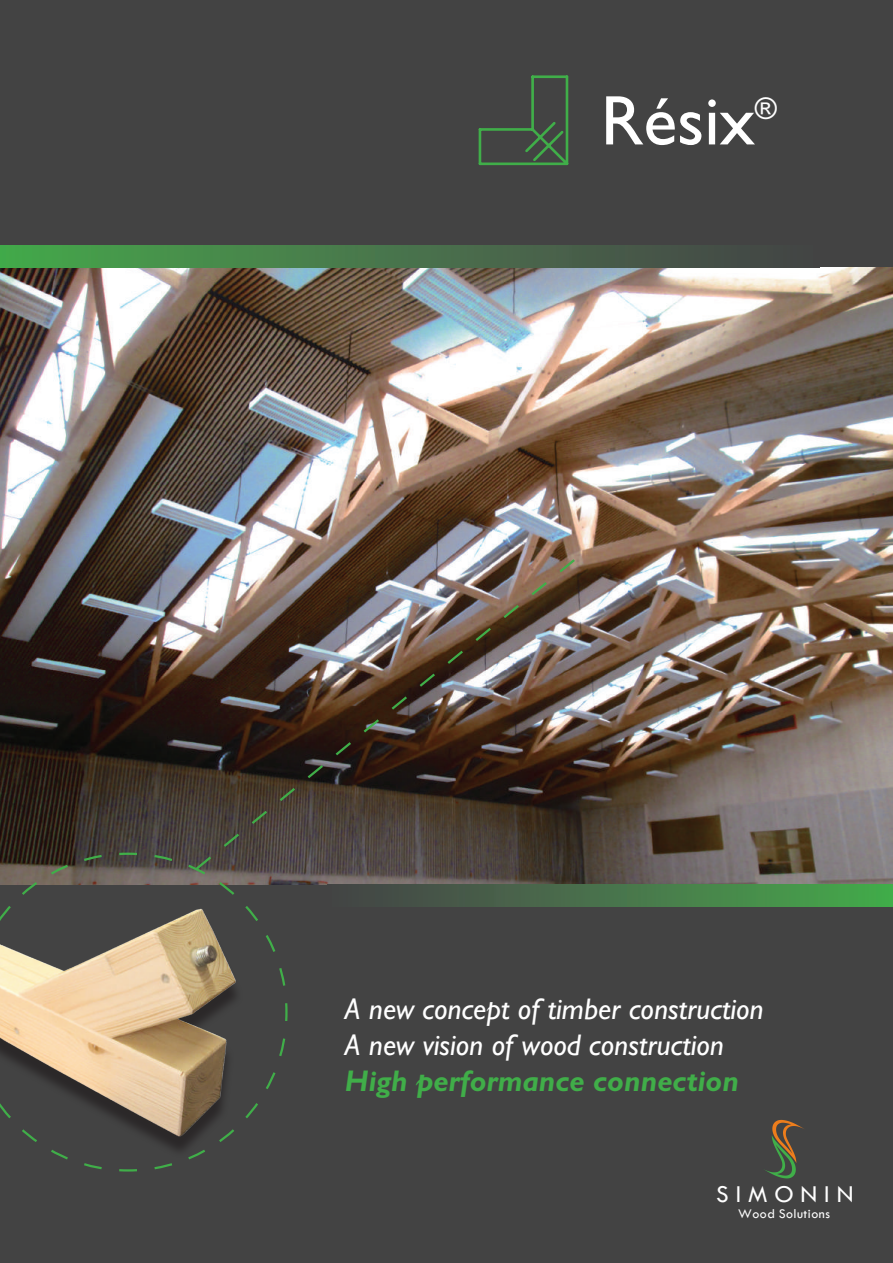
<style>
.page{position:relative;width:893px;height:1263px;background:#434343}
.page>*{position:absolute;margin:0;border:0;box-sizing:border-box;transform-origin:0 0}
.t1{font:70.5px "Gill Sans Std";color:#fff}
.t2{font:italic 30px/36px "Gill Sans Std";color:#fff}
.t3{font:italic 700 30px "Gill Sans Std";color:#40ae49}
.t4{font:30px "Gill Sans Std";color:#fff}
.t5{font:25.2px "Tw Cen";letter-spacing:.275em;color:#fff}
.t6{font:13.8px "Tw Cen";letter-spacing:.035em;color:#fff}
</style>
<div class="page">
<svg style="left:764px;top:1120px;width:40px;height:59px"></svg>
<img style="left:0;top:268px;width:893px;height:616px">
<img style="left:193px;top:557px;width:384px;height:315px">
<svg style="left:0;top:851px;width:289px;height:321px"></svg>
<svg style="left:478px;top:75px;width:91px;height:91px"></svg>
<div style="left:0;top:246px;width:819px;height:22px;background:linear-gradient(to right,#47a74c,#464147)"></div>
<div style="left:327px;top:884px;width:566px;height:23px;background:linear-gradient(to right,#474147,#47a94c)"></div>
<h1 class="t1" style="left:601px;top:80px;width:156px">Résix</h1>
<p class="t4" style="left:755px;top:92px;width:24px">®</p>
<p class="t2" style="left:345px;top:991px;width:420px">A new concept of timber construction<br>A new vision of wood construction</p>
<p class="t3" style="left:345px;top:1063px;width:395px">High performance connection</p>
<p class="t5" style="left:716px;top:1179px;width:139px">SIMONIN</p>
<p class="t6" style="left:738px;top:1206px;width:93px">Wood Solutions</p>
</div>
